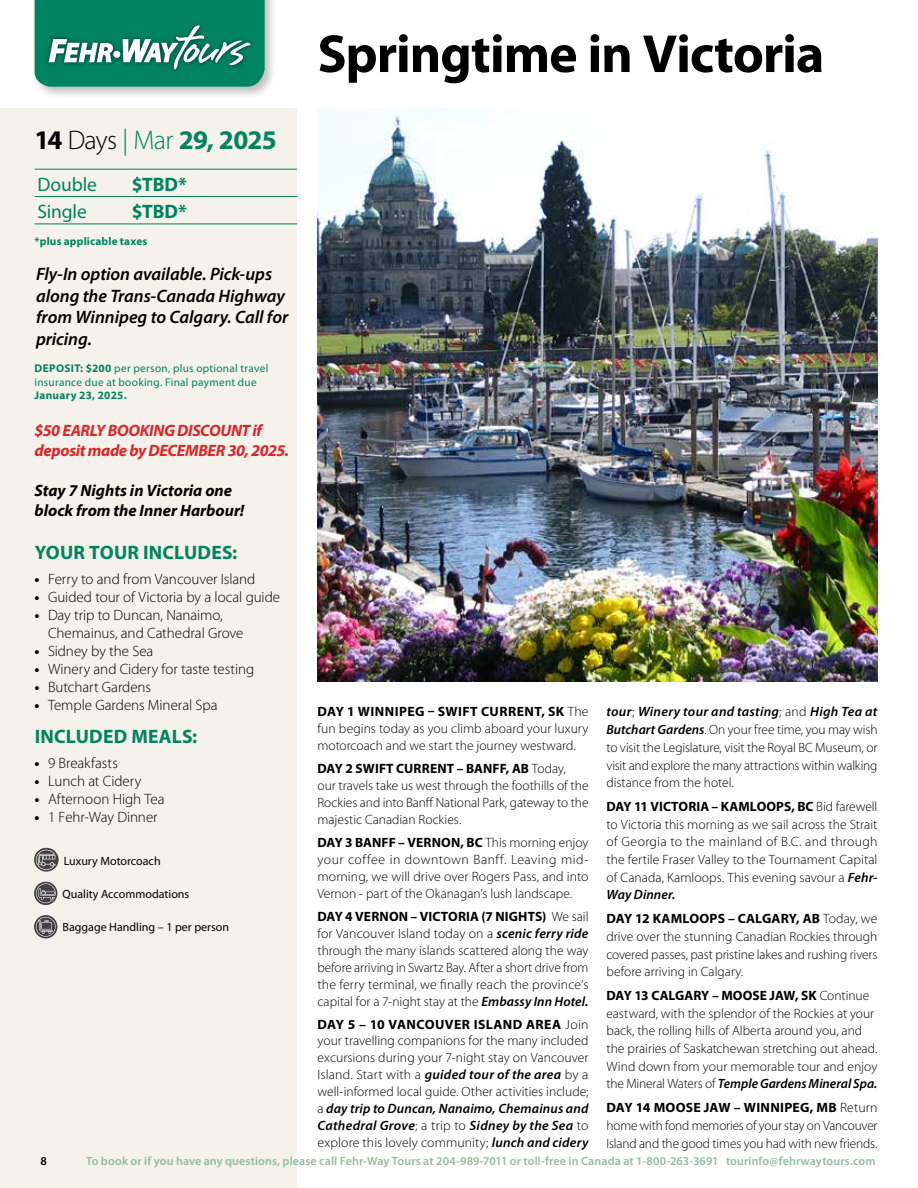
<style>
.page{position:relative;width:918px;height:1188px;background:#fff}
.page>*{position:absolute;margin:0;border:0;box-sizing:border-box;transform-origin:0 0}
.t1{font:700 54px "Myriad Pro";letter-spacing:-.02em;color:#000}
.t2{font:700 27px "Myriad Pro";letter-spacing:-.025em;color:#008361}
.t3{font:700 19.5px "Myriad Pro";letter-spacing:.01em;color:#008361}
.t4{font:19.5px "Myriad Pro";letter-spacing:-.005em;color:#008361}
.t5{font:italic 600 18px/21.6px "Myriad Pro";letter-spacing:-.005em;color:#000}
.t6{font:italic 700 16.5px/19.8px "Myriad Pro";letter-spacing:-.02em;color:#db2529}
.t7{font:italic 700 16.5px/19.8px "Myriad Pro";color:#000}
.t8{font:300 15px/18px "Myriad Pro";letter-spacing:-.005em;color:#000}
.t9{font:300 13.5px/17px "Myriad Pro";color:#000;text-align:justify}
.t10{font:600 12px "Myriad Pro";letter-spacing:.01em;color:#95bb9e}
.t11{font:12px "Myriad Pro";color:#000}
.t12{font:600 12px "Myriad Pro";color:#000}
.t13{font:11.25px/13.5px "Myriad Pro";letter-spacing:.025em;color:#008361}
.t14{font:700 11.25px "Myriad Pro";letter-spacing:.015em;color:#008361}
.s1{color:#000}
.s2{font-weight:300;color:#000}
.s3{font-weight:300}
.s4{font-weight:700}
.s5{font-weight:600;font-style:italic}
</style>
<div class="page">
<img style="left:318px;top:108px;width:560px;height:573px">
<div style="left:0;top:108px;width:297px;height:1080px;background:#f4f2ea"></div>
<div style="left:31px;top:0;width:246px;height:99px;background:#000;opacity:.25"></div>
<svg style="left:35px;top:0;width:230px;height:87px;background:#218f72"></svg>
<svg style="left:34px;top:848px;width:25px;height:24px"></svg>
<svg style="left:36px;top:850px;width:20px;height:20px"></svg>
<svg style="left:34px;top:882px;width:23px;height:23px"></svg>
<svg style="left:36px;top:883px;width:20px;height:20px"></svg>
<svg style="left:34px;top:915px;width:23px;height:23px"></svg>
<svg style="left:36px;top:917px;width:20px;height:20px"></svg>
<hr style="left:35px;top:169px;width:97px;height:1px;background:#008361">
<hr style="left:35px;top:196px;width:97px;height:1px;background:#008361">
<hr style="left:35px;top:224px;width:97px;height:1px;background:#008361">
<hr style="left:132px;top:169px;width:65px;height:1px;background:#008361">
<hr style="left:197px;top:169px;width:100px;height:1px;background:#008361">
<hr style="left:132px;top:196px;width:65px;height:1px;background:#008361">
<hr style="left:197px;top:196px;width:100px;height:1px;background:#008361">
<hr style="left:132px;top:224px;width:65px;height:1px;background:#008361">
<hr style="left:197px;top:224px;width:100px;height:1px;background:#008361">
<h2 class="t2" style="left:35px;top:123px;width:244px"><span class="s1">14</span> <span class="s2">Days</span> <span class="s3">| Mar</span> 29, 2025</h2>
<h3 class="t4" style="left:38px;top:172px;width:61px">Double</h3>
<h3 class="t3" style="left:132px;top:171px;width:57px">$TBD*</h3>
<h3 class="t4" style="left:38px;top:199px;width:51px">Single</h3>
<h3 class="t3" style="left:132px;top:199px;width:57px">$TBD*</h3>
<p class="t14" style="left:35px;top:234px;width:114px">*plus applicable taxes</p>
<h3 class="t5" style="left:36px;top:263px;width:254px">Fly-In option available. Pick-ups along the Trans-Canada Highway from Winnipeg to Calgary. Call for pricing.</h3>
<p class="t13" style="left:35px;top:361px;width:235px"><span class="s4">DEPOSIT: $200</span> per person, plus optional travel insurance due at booking. Final payment due</p>
<p class="t14" style="left:35px;top:388px;width:94px">January 23, 2025.</p>
<p class="t6" style="left:35px;top:420px;width:256px">$50 EARLY BOOKING DISCOUNT if deposit made by DECEMBER 30, 2025.</p>
<p class="t7" style="left:35px;top:480px;width:211px">Stay 7 Nights in Victoria one block from the Inner Harbour!</p>
<h3 class="t3" style="left:35px;top:540px;width:204px">YOUR TOUR INCLUDES:</h3>
<p class="t8" style="left:35px;top:570px;width:222px"><span class="s4">•</span> Ferry to and from Vancouver Island</p>
<p class="t8" style="left:35px;top:588px;width:247px"><span class="s4">•</span> Guided tour of Victoria by a local guide</p>
<p class="t8" style="left:48px;top:606px;width:197px;text-indent:-14px"><span class="s4">•</span> Day trip to Duncan, Nanaimo,<br>Chemainus, and Cathedral Grove</p>
<p class="t8" style="left:35px;top:642px;width:120px"><span class="s4">•</span> Sidney by the Sea</p>
<p class="t8" style="left:35px;top:660px;width:221px"><span class="s4">•</span> Winery and Cidery for taste testing</p>
<p class="t8" style="left:35px;top:678px;width:118px"><span class="s4">•</span> Butchart Gardens</p>
<p class="t8" style="left:35px;top:696px;width:185px"><span class="s4">•</span> Temple Gardens Mineral Spa</p>
<h3 class="t3" style="left:35px;top:724px;width:164px">INCLUDED MEALS:</h3>
<p class="t8" style="left:35px;top:754px;width:85px"><span class="s4">•</span> 9 Breakfasts</p>
<p class="t8" style="left:35px;top:772px;width:108px"><span class="s4">•</span> Lunch at Cidery</p>
<p class="t8" style="left:35px;top:790px;width:131px"><span class="s4">•</span> Afternoon High Tea</p>
<p class="t8" style="left:35px;top:808px;width:125px"><span class="s4">•</span> 1 Fehr-Way Dinner</p>
<p class="t11" style="left:64px;top:853px;width:98px">Luxury Motorcoach</p>
<p class="t11" style="left:63px;top:887px;width:128px">Quality Accommodations</p>
<p class="t11" style="left:63px;top:920px;width:168px">Baggage Handling – 1 per person</p>
<h1 class="t1" style="left:318px;top:19px;width:508px">Springtime in Victoria</h1>
<p class="t9" style="left:318px;top:704px;width:273px"><span class="s4">DAY 1 WINNIPEG – SWIFT CURRENT, SK</span> The fun begins today as you climb aboard your luxury motorcoach and we start the journey westward.</p>
<p class="t9" style="left:318px;top:761px;width:273px;text-align:left"><span class="s4">DAY 2 SWIFT CURRENT – BANFF, AB</span> Today,<br>our travels take us west through the foothills of the Rockies and into Banff National Park, gateway to the majestic Canadian Rockies.</p>
<p class="t9" style="left:318px;top:834px;width:273px"><span class="s4">DAY 3 BANFF – VERNON, BC</span> This morning enjoy your coffee in downtown Banff. Leaving mid&shy;morning, we will drive over Rogers Pass, and into Vernon - part of the Okanagan’s lush landscape.</p>
<p class="t9" style="left:318px;top:908px;width:273px"><span class="s4">DAY 4 VERNON – VICTORIA (7 NIGHTS)</span> We sail for Vancouver Island today on a <span class="s5">scenic ferry ride </span>through the many islands scattered along the way before arriving in Swartz Bay. After a short drive from the ferry terminal, we finally reach the province’s capital for a 7-night stay at the <span class="s5">Embassy Inn Hotel.</span></p>
<p class="t9" style="left:318px;top:1016px;width:273px"><span class="s4">DAY 5 – 10 VANCOUVER ISLAND AREA</span> Join your travelling companions for the many included excursions during your 7-night stay on Vancouver Island. Start with a <span class="s5">guided tour of the area</span> by a well-informed local guide. Other activities include; a <span class="s5">day trip to Duncan, Nanaimo, Chemainus and Cathedral Grove</span>; a trip to <span class="s5">Sidney by the Sea</span> to explore this lovely community; <span class="s5">lunch and cidery</span></p>
<p class="t9" style="left:607px;top:703px;width:273px;line-height:17.7px"><span class="s5">tour</span>; <span class="s5">Winery tour and tasting</span>; and <span class="s5">High Tea at Butchart Gardens</span>. On your free time, you may wish to visit the Legislature, visit the Royal BC Museum, or visit and explore the many attractions within walking distance from the hotel.</p>
<p class="t9" style="left:607px;top:798px;width:273px;line-height:17.7px"><span class="s4">DAY 11 VICTORIA – KAMLOOPS, BC</span> Bid farewell to Victoria this morning as we sail across the Strait of Georgia to the mainland of B.C. and through the fertile Fraser Valley to the Tournament Capital of Canada, Kamloops. This evening savour a <span class="s5">Fehr-Way Dinner.</span></p>
<p class="t9" style="left:607px;top:910px;width:273px;line-height:17.7px"><span class="s4">DAY 12 KAMLOOPS – CALGARY, AB</span> Today, we drive over the stunning Canadian Rockies through covered passes, past pristine lakes and rushing rivers before arriving in Calgary.</p>
<p class="t9" style="left:607px;top:987px;width:272px;line-height:17.7px;text-align:left"><span class="s4">DAY 13 CALGARY – MOOSE JAW, SK</span> Continue eastward, with the splendor of the Rockies at your back, the rolling hills of Alberta around you, and the prairies of Saskatchewan stretching out ahead.<br>Wind down from your memorable tour and enjoy the Mineral Waters of <span class="s5">Temple Gardens Mineral Spa.</span></p>
<p class="t9" style="left:607px;top:1099px;width:273px;line-height:17.7px"><span class="s4">DAY 14 MOOSE JAW – WINNIPEG, MB</span> Return home with fond memories of your stay on Vancouver Island and the good times you had with new friends.</p>
<p class="t12" style="left:40px;top:1153px;width:8px">8</p>
<p class="t10" style="left:86px;top:1153px;width:791px">To book or if you have any questions, please call Fehr-Way Tours at 204-989-7011 or toll-free in Canada at 1-800-263-3691 tourinfo@fehrwaytours.com</p>
</div>
